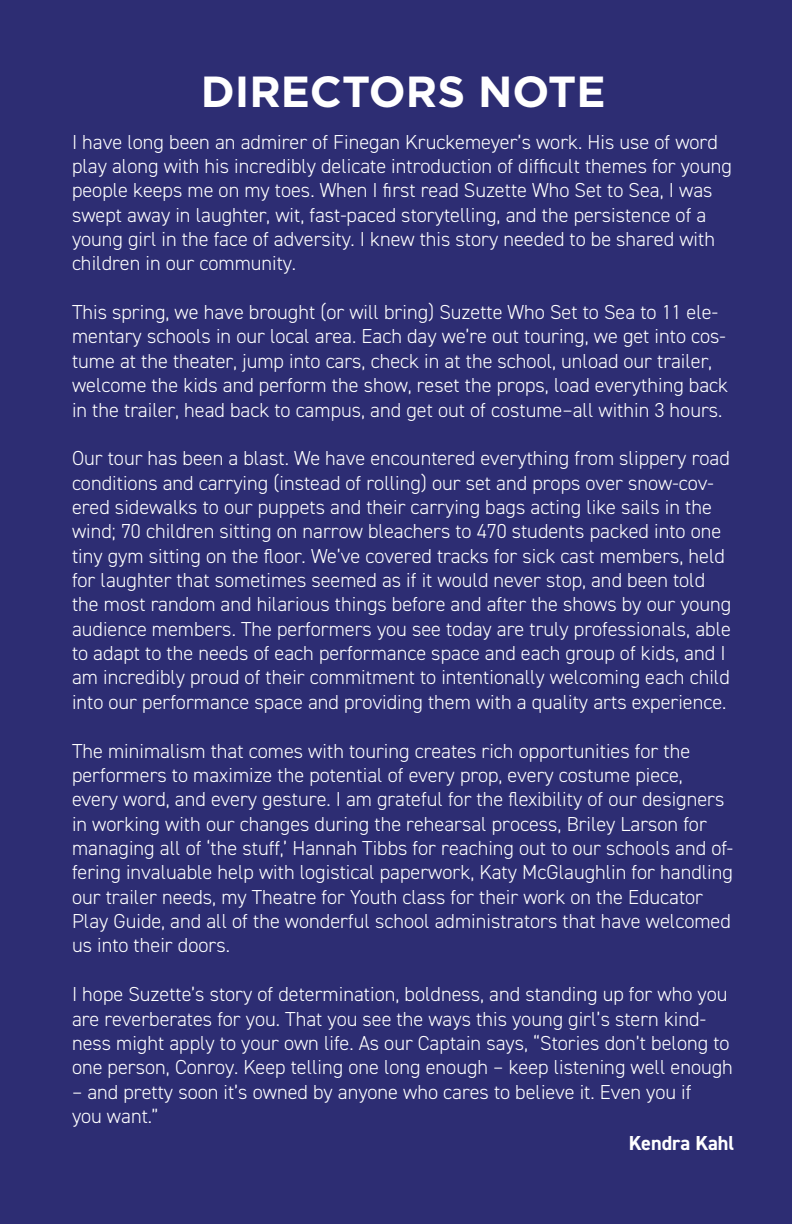
<style>
.page{position:relative;width:792px;height:1224px;background:#2d2d73}
.page>*{position:absolute;margin:0;border:0;box-sizing:border-box;transform-origin:0 0}
.t1{font:700 43.6px "Gotham";color:#fff}
.t2{font:300 20.2px/24.4px "DIN2014";color:#fff}
.t3{font:700 20.2px "DIN2014";color:#fff}
</style>
<div class="page">
<p class="t1" style="left:201px;top:62px;width:406px">DIRECTORS NOTE</p>
<p class="t2" style="left:72px;top:129px;width:661px">I have long been an admirer of Finegan Kruckemeyer’s work. His use of word play along with his incredibly delicate introduction of difficult themes for young people keeps me on my toes. When I first read Suzette Who Set to Sea, I was swept away in laughter, wit, fast-paced storytelling, and the persistence of a young girl in the face of adversity. I knew this story needed to be shared with children in our community.</p>
<p class="t2" style="left:72px;top:300px;width:658px">This spring, we have brought (or will bring) Suzette Who Set to Sea to 11 ele&shy;mentary schools in our local area. Each day we’re out touring, we get into cos&shy;tume at the theater, jump into cars, check in at the school, unload our trailer, welcome the kids and perform the show, reset the props, load everything back in the trailer, head back to campus, and get out of costume–all within 3 hours.</p>
<p class="t2" style="left:72px;top:446px;width:661px">Our tour has been a blast. We have encountered everything from slippery road conditions and carrying (instead of rolling) our set and props over snow-cov&shy;ered sidewalks to our puppets and their carrying bags acting like sails in the wind; 70 children sitting on narrow bleachers to 470 students packed into one tiny gym sitting on the floor. We’ve covered tracks for sick cast members, held for laughter that sometimes seemed as if it would never stop, and been told the most random and hilarious things before and after the shows by our young audience members. The performers you see today are truly professionals, able to adapt to the needs of each performance space and each group of kids, and I am incredibly proud of their commitment to intentionally welcoming each child into our performance space and providing them with a quality arts experience.</p>
<p class="t2" style="left:72px;top:738px;width:663px">The minimalism that comes with touring creates rich opportunities for the performers to maximize the potential of every prop, every costume piece, every word, and every gesture. I am grateful for the flexibility of our designers in working with our changes during the rehearsal process, Briley Larson for managing all of ‘the stuff,’ Hannah Tibbs for reaching out to our schools and of&shy;fering invaluable help with logistical paperwork, Katy McGlaughlin for handling our trailer needs, my Theatre for Youth class for their work on the Educator Play Guide, and all of the wonderful school administrators that have welcomed us into their doors.</p>
<p class="t2" style="left:72px;top:982px;width:662px">I hope Suzette’s story of determination, boldness, and standing up for who you are reverberates for you. That you see the ways this young girl’s stern kind&shy;ness might apply to your own life. As our Captain says, “Stories don’t belong to one person, Conroy. Keep telling one long enough – keep listening well enough</p>
<p class="t2" style="left:72px;top:1080px;width:621px">– and pretty soon it’s owned by anyone who cares to believe it. Even you if</p>
<p class="t2" style="left:72px;top:1104px;width:88px">you want.”</p>
<p class="t3" style="left:629px;top:1130px;width:107px">Kendra Kahl</p>
</div>
